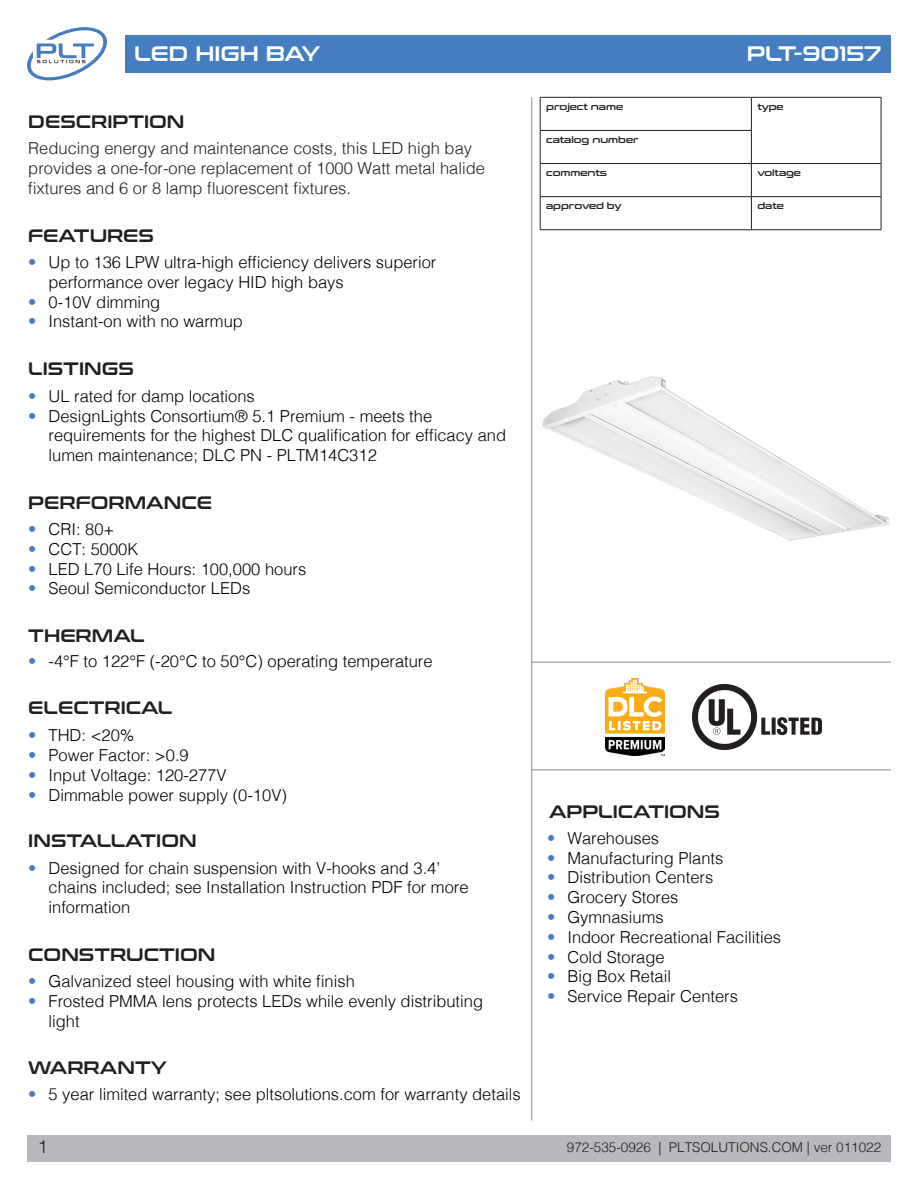
<style>
.page{position:relative;width:918px;height:1188px;background:#fff}
.page>*{position:absolute;margin:0;border:0;box-sizing:border-box;transform-origin:0 0}
.t1{font:21px "Conthrax Sb";color:#fff}
.t2{font:18px "Conthrax Sb";color:#231f20}
.t3{font:300 18px "Helvetica";color:#231f20}
.t4{font:300 16.5px/19.8px "Helvetica";color:#000}
.PLT_Body{font:300 16.5px/19.8px "Helvetica";color:#231f20}
.t5{font:300 13.5px "Helvetica";color:#231f20}
.t6{font:9px "Conthrax Sb";color:#231f20}
.s1{color:#447dc0}
</style>
<div class="page">
<div style="left:27px;top:1135px;width:864px;height:27px;background:#b8b9bc"></div>
<svg style="left:27px;top:27px;width:80px;height:54px"></svg>
<div style="left:125px;top:35px;width:766px;height:37px;background:#447dc0"></div>
<hr style="left:531px;top:97px;width:1px;height:1023px;background:#aeafb3">
<hr style="left:540px;top:97px;width:211px;height:1px;background:#231f20">
<hr style="left:540px;top:98px;width:1px;height:32px;background:#231f20">
<hr style="left:751px;top:97px;width:130px;height:1px;background:#231f20">
<hr style="left:751px;top:98px;width:1px;height:32px;background:#231f20">
<hr style="left:881px;top:98px;width:1px;height:32px;background:#231f20">
<hr style="left:540px;top:130px;width:212px;height:1px;background:#231f20">
<hr style="left:540px;top:131px;width:1px;height:32px;background:#231f20">
<hr style="left:751px;top:131px;width:1px;height:32px;background:#231f20">
<hr style="left:881px;top:130px;width:1px;height:33px;background:#231f20">
<hr style="left:540px;top:163px;width:211px;height:1px;background:#231f20">
<hr style="left:540px;top:164px;width:1px;height:32px;background:#231f20">
<hr style="left:751px;top:163px;width:130px;height:1px;background:#231f20">
<hr style="left:751px;top:164px;width:1px;height:32px;background:#231f20">
<hr style="left:881px;top:164px;width:1px;height:32px;background:#231f20">
<hr style="left:540px;top:196px;width:211px;height:1px;background:#231f20">
<hr style="left:540px;top:197px;width:1px;height:33px;background:#231f20">
<hr style="left:751px;top:196px;width:130px;height:1px;background:#231f20">
<hr style="left:751px;top:197px;width:1px;height:33px;background:#231f20">
<hr style="left:881px;top:197px;width:1px;height:33px;background:#231f20">
<hr style="left:540px;top:229px;width:211px;height:1px;background:#231f20">
<hr style="left:751px;top:229px;width:130px;height:1px;background:#231f20">
<hr style="left:531px;top:769px;width:360px;height:1px;background:#aeafb3">
<hr style="left:531px;top:662px;width:360px;height:1px;background:#aeafb3">
<img style="left:605px;top:679px;width:60px;height:76px">
<img style="left:692px;top:685px;width:130px;height:64px">
<img style="left:542px;top:376px;width:348px;height:165px">
<p class="t1" style="left:134px;top:38px;width:188px">LED HIGH BAY</p>
<p class="t1" style="left:747px;top:38px;width:136px">PLT-90157</p>
<p class="t2" style="left:28px;top:108px;width:158px">DESCRIPTION</p>
<p class="PLT_Body" style="left:28px;top:137px;width:458px">Reducing energy and maintenance costs, this LED high bay provides a one-for-one replacement of 1000 Watt metal halide fixtures and 6 or 8 lamp fluorescent fixtures.</p>
<p class="t2" style="left:28px;top:222px;width:127px">FEATURES</p>
<p class="t4" style="left:49px;top:251px;width:389px;text-indent:-20px"><span class="s1">•</span> Up to 136 LPW ultra-high efficiency delivers superior performance over legacy HID high bays</p>
<p class="t4" style="left:28px;top:291px;width:134px"><span class="s1">•</span> 0-10V dimming</p>
<p class="t4" style="left:28px;top:310px;width:216px"><span class="s1">•</span> Instant-on with no warmup</p>
<p class="t2" style="left:28px;top:355px;width:107px">LISTINGS</p>
<p class="t4" style="left:28px;top:385px;width:228px"><span class="s1">•</span> UL rated for damp locations</p>
<p class="t4" style="left:49px;top:405px;width:459px;text-indent:-20px"><span class="s1">•</span> DesignLights Consortium® 5.1 Premium - meets the requirements for the highest DLC qualification for efficacy and lumen maintenance; DLC PN - PLTM14C312</p>
<p class="t2" style="left:28px;top:489px;width:185px">PERFORMANCE</p>
<p class="t4" style="left:28px;top:518px;width:88px"><span class="s1">•</span> CRI: 80+</p>
<p class="t4" style="left:28px;top:538px;width:112px"><span class="s1">•</span> CCT: 5000K</p>
<p class="t4" style="left:28px;top:558px;width:279px"><span class="s1">•</span> LED L70 Life Hours: 100,000 hours</p>
<p class="t4" style="left:28px;top:577px;width:223px"><span class="s1">•</span> Seoul Semiconductor LEDs</p>
<p class="t2" style="left:28px;top:622px;width:118px">THERMAL</p>
<p class="t4" style="left:28px;top:650px;width:406px"><span class="s1">•</span> -4°F to 122°F (-20°C to 50°C) operating temperature</p>
<p class="t2" style="left:28px;top:694px;width:146px">ELECTRICAL</p>
<p class="t4" style="left:28px;top:724px;width:108px"><span class="s1">•</span> THD: &lt;20%</p>
<p class="t4" style="left:28px;top:744px;width:162px"><span class="s1">•</span> Power Factor: &gt;0.9</p>
<p class="t4" style="left:28px;top:764px;width:200px"><span class="s1">•</span> Input Voltage: 120-277V</p>
<p class="t4" style="left:28px;top:784px;width:260px"><span class="s1">•</span> Dimmable power supply (0-10V)</p>
<p class="t2" style="left:28px;top:827px;width:170px">INSTALLATION</p>
<p class="t4" style="left:49px;top:857px;width:422px;text-indent:-20px"><span class="s1">•</span> Designed for chain suspension with V-hooks and 3.4’ chains included; see Installation Instruction PDF for more information</p>
<p class="t2" style="left:28px;top:941px;width:189px">CONSTRUCTION</p>
<p class="t4" style="left:28px;top:970px;width:328px"><span class="s1">•</span> Galvanized steel housing with white finish</p>
<p class="t4" style="left:49px;top:990px;width:436px;text-indent:-20px"><span class="s1">•</span> Frosted PMMA lens protects LEDs while evenly distributing light</p>
<p class="t2" style="left:28px;top:1054px;width:140px">WARRANTY</p>
<p class="t4" style="left:28px;top:1083px;width:494px"><span class="s1">•</span> 5 year limited warranty; see pltsolutions.com for warranty details</p>
<p class="t3" style="left:38px;top:1132px;width:12px">1</p>
<p class="t6" style="left:546px;top:100px;width:78px">project name</p>
<p class="t6" style="left:757px;top:100px;width:28px">type</p>
<p class="t6" style="left:546px;top:133px;width:94px">catalog number</p>
<p class="t6" style="left:546px;top:166px;width:62px">comments</p>
<p class="t6" style="left:757px;top:166px;width:45px">voltage</p>
<p class="t6" style="left:546px;top:199px;width:77px">approved by</p>
<p class="t6" style="left:757px;top:199px;width:28px">date</p>
<p class="t2" style="left:549px;top:798px;width:173px">APPLICATIONS</p>
<p class="t4" style="left:547px;top:827px;width:113px"><span class="s1">•</span> Warehouses</p>
<p class="t4" style="left:547px;top:847px;width:178px"><span class="s1">•</span> Manufacturing Plants</p>
<p class="t4" style="left:547px;top:866px;width:168px"><span class="s1">•</span> Distribution Centers</p>
<p class="t4" style="left:547px;top:886px;width:133px"><span class="s1">•</span> Grocery Stores</p>
<p class="t4" style="left:547px;top:906px;width:118px"><span class="s1">•</span> Gymnasiums</p>
<p class="t4" style="left:547px;top:926px;width:235px"><span class="s1">•</span> Indoor Recreational Facilities</p>
<p class="t4" style="left:547px;top:946px;width:119px"><span class="s1">•</span> Cold Storage</p>
<p class="t4" style="left:547px;top:965px;width:125px"><span class="s1">•</span> Big Box Retail</p>
<p class="t4" style="left:547px;top:985px;width:192px"><span class="s1">•</span> Service Repair Centers</p>
<p class="t5" style="left:567px;top:1136px;width:316px">972-535-0926 | PLTSOLUTIONS.COM | ver 011022</p>
</div>
